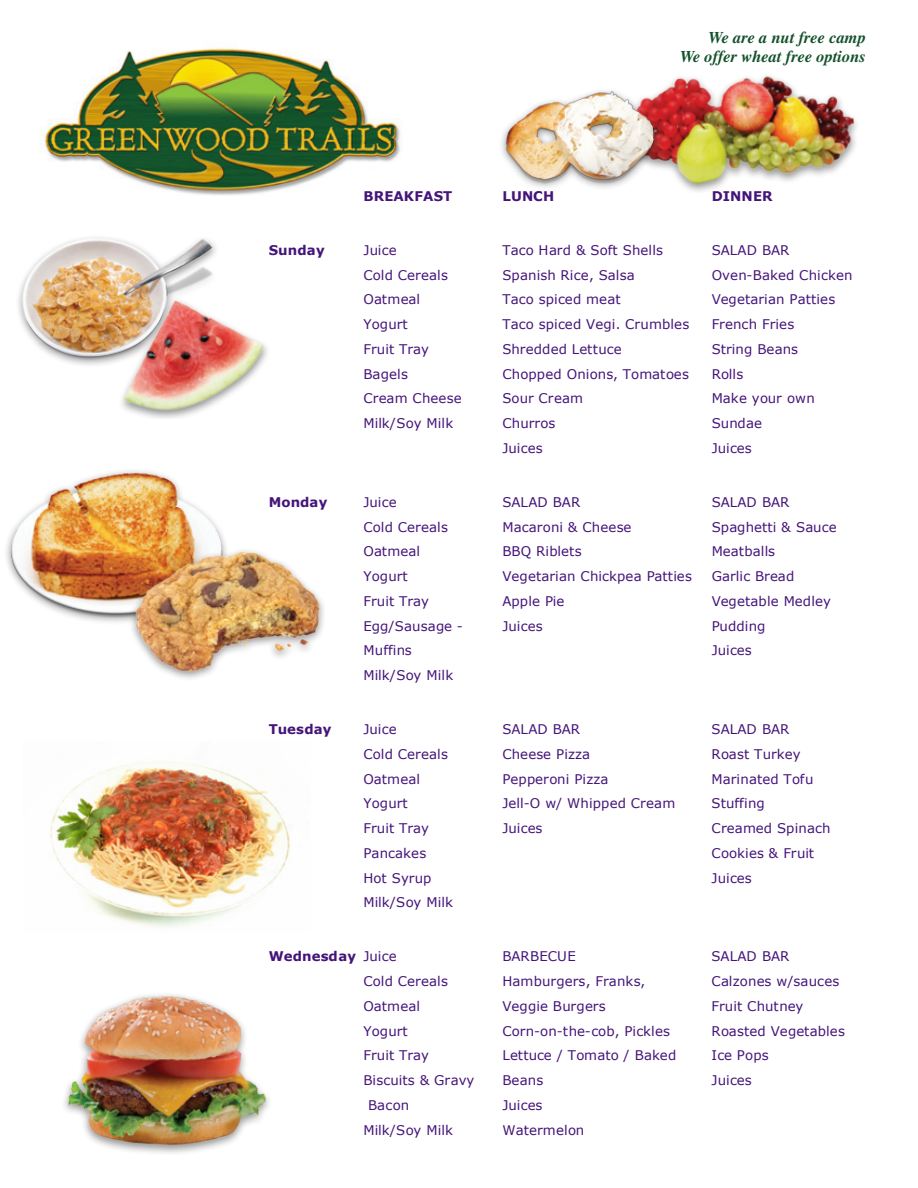
<style>
.page{position:relative;width:918px;height:1188px;background:#fff}
.page>*{position:absolute;margin:0;border:0;box-sizing:border-box;transform-origin:0 0}
.t1{font:italic 700 16.5px/19.8px "Times";color:#12512a;text-align:right}
.t2{font:13.35px/24.8px "Verdana";color:#441479}
.t3{font:700 13.35px "Verdana";letter-spacing:.005em;color:#441479}
.s1{font-weight:400}
</style>
<div class="page">
<img style="left:45px;top:48px;width:355px;height:147px">
<img style="left:50px;top:762px;width:240px;height:165px">
<img style="left:18px;top:237px;width:198px;height:128px">
<img style="left:665px;top:75px;width:192px;height:114px">
<img style="left:501px;top:89px;width:165px;height:97px">
<img style="left:6px;top:472px;width:218px;height:148px">
<div style="left:59px;top:990px;width:212px;height:165px;background:#231f20;opacity:.5"></div>
<img style="left:59px;top:991px;width:212px;height:158px">
<img style="left:87px;top:269px;width:181px;height:150px">
<div style="left:128px;top:546px;width:198px;height:135px;background:#231f20;opacity:.5"></div>
<img style="left:125px;top:540px;width:201px;height:132px">
<p class="t1" style="left:680px;top:27px;width:188px">We are a nut free camp<br>We offer wheat free options</p>
<p class="t3" style="left:364px;top:191px;width:90px">BREAKFAST</p>
<p class="t3" style="left:503px;top:191px;width:53px">LUNCH</p>
<p class="t3" style="left:712px;top:191px;width:62px">DINNER</p>
<p class="t3" style="left:269px;top:245px;width:57px">Sunday</p>
<p class="t2" style="left:364px;top:239px;width:100px">Juice<br>Cold Cereals<br>Oatmeal<br>Yogurt<br>Fruit Tray<br>Bagels<br>Cream Cheese<br>Milk/Soy Milk</p>
<p class="t2" style="left:503px;top:239px;width:188px">Taco Hard &amp; Soft Shells<br>Spanish Rice, Salsa<br>Taco spiced meat<br>Taco spiced Vegi. Crumbles<br>Shredded Lettuce<br>Chopped Onions, Tomatoes<br>Sour Cream<br>Churros<br>Juices</p>
<p class="t2" style="left:712px;top:239px;width:143px">SALAD BAR<br>Oven-Baked Chicken<br>Vegetarian Patties<br>French Fries<br>String Beans<br>Rolls<br>Make your own<br>Sundae<br>Juices</p>
<p class="t3" style="left:269px;top:497px;width:60px">Monday</p>
<p class="t2" style="left:364px;top:491px;width:101px">Juice<br>Cold Cereals<br>Oatmeal<br>Yogurt<br>Fruit Tray<br>Egg/Sausage -<br>Muffins<br>Milk/Soy Milk</p>
<p class="t2" style="left:503px;top:491px;width:191px">SALAD BAR<br>Macaroni &amp; Cheese<br>BBQ Riblets<br>Vegetarian Chickpea Patties<br>Apple Pie<br>Juices</p>
<p class="t2" style="left:712px;top:491px;width:127px">SALAD BAR<br>Spaghetti &amp; Sauce<br>Meatballs<br>Garlic Bread<br>Vegetable Medley<br>Pudding<br>Juices</p>
<p class="t3" style="left:269px;top:724px;width:64px">Tuesday</p>
<p class="t2" style="left:364px;top:718px;width:91px">Juice<br>Cold Cereals<br>Oatmeal<br>Yogurt<br>Fruit Tray<br>Pancakes<br>Hot Syrup<br>Milk/Soy Milk</p>
<p class="t2" style="left:502px;top:718px;width:174px">SALAD BAR<br>Cheese Pizza<br>Pepperoni Pizza<br>Jell-O w/ Whipped Cream<br>Juices</p>
<p class="t2" style="left:712px;top:718px;width:121px">SALAD BAR<br>Roast Turkey<br>Marinated Tofu<br>Stuffing<br>Creamed Spinach<br>Cookies &amp; Fruit<br>Juices</p>
<p class="t3" style="left:269px;top:951px;width:129px">Wednesday <span class="s1">Juice</span></p>
<p class="t2" style="left:364px;top:970px;width:86px">Cold Cereals</p>
<p class="t2" style="left:364px;top:995px;width:58px">Oatmeal</p>
<p class="t2" style="left:364px;top:1020px;width:46px">Yogurt</p>
<p class="t2" style="left:364px;top:1044px;width:67px">Fruit Tray</p>
<p class="t2" style="left:364px;top:1069px;width:112px">Biscuits &amp; Gravy</p>
<p class="t2" style="left:368px;top:1094px;width:42px">Bacon</p>
<p class="t2" style="left:364px;top:1119px;width:91px">Milk/Soy Milk</p>
<p class="t2" style="left:502px;top:945px;width:176px">BARBECUE<br>Hamburgers, Franks,<br>Veggie Burgers<br>Corn-on-the-cob, Pickles<br>Lettuce / Tomato / Baked<br>Beans<br>Juices<br>Watermelon</p>
<p class="t2" style="left:712px;top:945px;width:135px">SALAD BAR<br>Calzones w/sauces<br>Fruit Chutney<br>Roasted Vegetables<br>Ice Pops<br>Juices</p>
</div>
